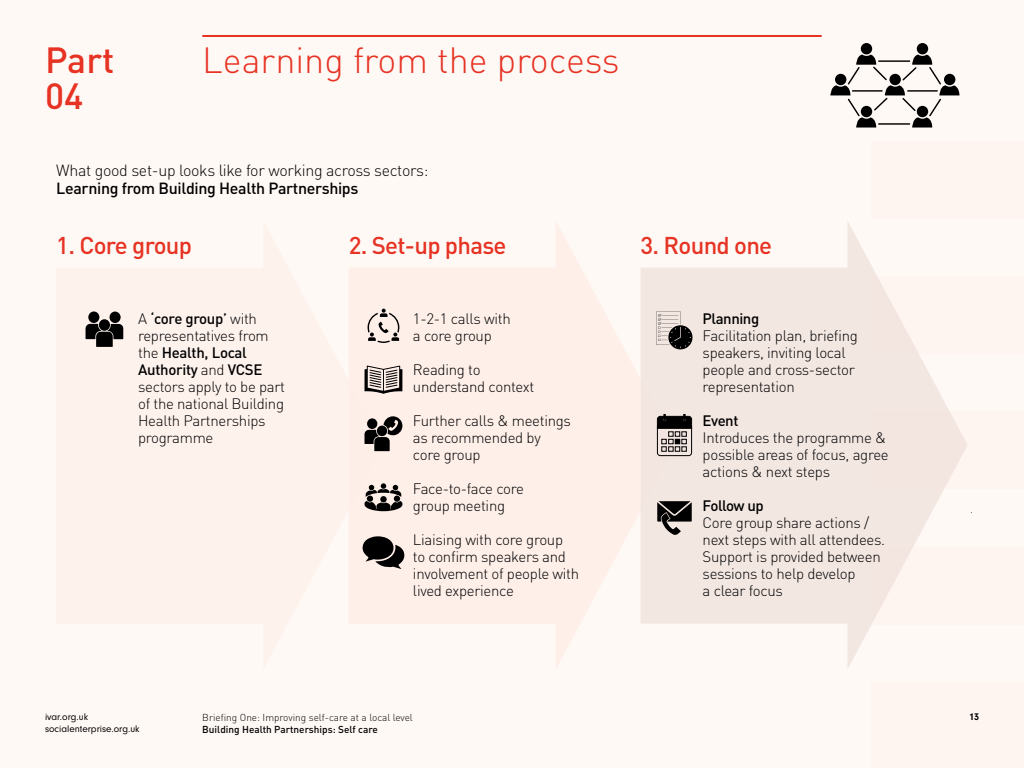
<style>
.page{position:relative;width:1024px;height:768px;background:#fff9f6}
.page>*{position:absolute;margin:0;border:0;box-sizing:border-box;transform-origin:0 0}
.t1{font:300 36px "DIN";color:#e63323}
.t2{font:500 36px "DIN";color:#e63323}
.t3{font:500 24px "DIN";letter-spacing:-.03em;color:#e63323}
.t4{font:300 16px "DIN";letter-spacing:-.02em;color:#000}
.t5{font:500 16px "DIN";letter-spacing:-.02em;color:#000}
.t6{font:300 15px/17px "DIN";letter-spacing:-.02em;color:#000}
.t7{font:500 15px "DIN";letter-spacing:-.03em;color:#000}
.t8{font:300 10px "DIN";color:#000}
.t9{font:500 10px "DIN";color:#000}
.t10{font:10px/12px "Neuzeit Gro";color:#000}
.t11{font:700 10px "Neuzeit Gro";color:#000}
.s1{font-weight:500}
</style>
<div class="page">
<div style="left:871px;top:142px;width:153px;height:77px;background:#fef2ed"></div>
<div style="left:871px;top:682px;width:153px;height:86px;background:#fef2ed"></div>
<div style="left:871px;top:547px;width:153px;height:77px;background:#fef2ed"></div>
<div style="left:871px;top:412px;width:153px;height:77px;background:#fef2ed"></div>
<div style="left:871px;top:277px;width:153px;height:77px;background:#fef2ed"></div>
<svg style="left:349px;top:223px;width:292px;height:445px;fill:#feefe9"></svg>
<svg style="left:641px;top:221px;width:326px;height:448px;fill:#f3e7e2"></svg>
<svg style="left:368px;top:309px;width:31px;height:34px"></svg>
<svg style="left:86px;top:311px;width:37px;height:36px"></svg>
<svg style="left:365px;top:366px;width:37px;height:28px"></svg>
<svg style="left:363px;top:536px;width:41px;height:33px"></svg>
<svg style="left:365px;top:483px;width:37px;height:28px"></svg>
<svg style="left:365px;top:416px;width:37px;height:35px"></svg>
<svg style="left:657px;top:501px;width:35px;height:35px"></svg>
<svg style="left:657px;top:414px;width:35px;height:42px"></svg>
<svg style="left:656px;top:311px;width:37px;height:38px"></svg>
<div style="left:861px;top:43px;width:11px;height:11px;background:#000;border-radius:50%"></div>
<div style="left:917px;top:43px;width:11px;height:11px;background:#000;border-radius:50%"></div>
<svg style="left:830px;top:55px;width:129px;height:73px"></svg>
<hr style="left:202px;top:35px;width:620px;height:2px;background:#e63323">
<h1 class="t2" style="left:45px;top:37px;width:71px">Part</h1>
<h1 class="t1" style="left:202px;top:38px;width:419px">Learning from the process</h1>
<h1 class="t2" style="left:45px;top:73px;width:40px">04</h1>
<p class="t4" style="left:56px;top:160px;width:374px">What good set-up looks like for working across sectors:</p>
<p class="t5" style="left:56px;top:178px;width:304px">Learning from Building Health Partnerships</p>
<h2 class="t3" style="left:56px;top:230px;width:137px">1. Core group</h2>
<h2 class="t3" style="left:349px;top:230px;width:159px">2. Set-up phase</h2>
<h2 class="t3" style="left:641px;top:230px;width:133px">3. Round one</h2>
<p class="t6" style="left:138px;top:310px;width:149px">A <span class="s1">‘core group’</span> with representatives from the <span class="s1">Health, Local<br>Authority</span> and <span class="s1">VCSE </span>sectors apply to be part of the national Building<br>Health Partnerships programme</p>
<p class="t6" style="left:413px;top:310px;width:99px">1-2-1 calls with a core group</p>
<p class="t6" style="left:413px;top:361px;width:123px">Reading to understand context</p>
<p class="t6" style="left:413px;top:412px;width:160px">Further calls &amp; meetings as recommended by core group</p>
<p class="t6" style="left:413px;top:480px;width:112px">Face-to-face core group meeting</p>
<p class="t6" style="left:413px;top:531px;width:168px">Liaising with core group to confirm speakers and involvement of people with lived experience</p>
<p class="t7" style="left:703px;top:309px;width:58px">Planning</p>
<p class="t6" style="left:703px;top:327px;width:157px">Facilitation plan, briefing speakers, inviting local people and cross-sector representation</p>
<p class="t7" style="left:703px;top:411px;width:37px">Event</p>
<p class="t6" style="left:703px;top:429px;width:188px">Introduces the programme &amp; possible areas of focus, agree actions &amp; next steps</p>
<p class="t7" style="left:703px;top:496px;width:63px">Follow up</p>
<p class="t6" style="left:703px;top:514px;width:184px">Core group share actions / next steps with all attendees.<br>Support is provided between sessions to help develop<br>a clear focus</p>
<p class="t10" style="left:45px;top:711px;width:96px">ivar.org.uk socialenterprise.org.uk</p>
<p class="t8" style="left:202px;top:712px;width:212px">Briefing One: Improving self-care at a local level</p>
<p class="t11" style="left:969px;top:711px;width:11px">13</p>
<p class="t9" style="left:202px;top:723px;width:177px">Building Health Partnerships: Self care</p>
</div>
